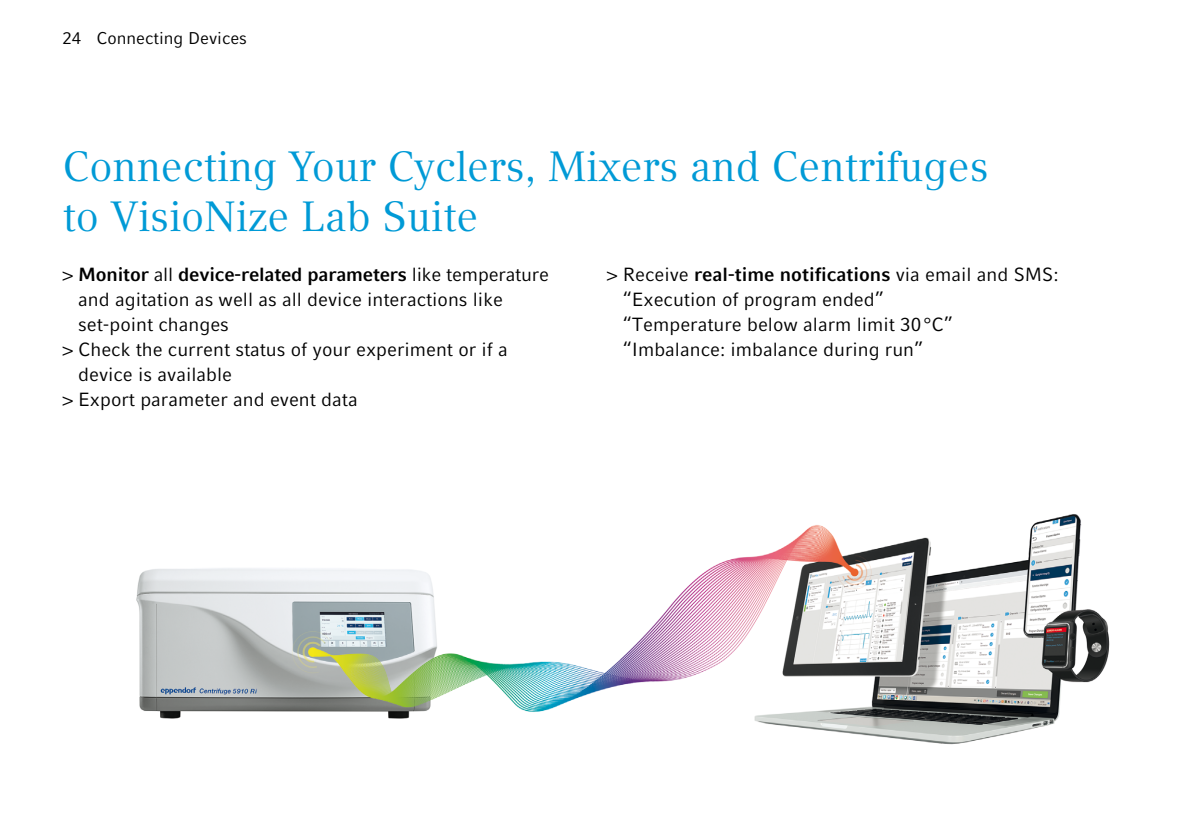
<style>
.page{position:relative;width:1191px;height:840px;background:#fff}
.page>*{position:absolute;margin:0;border:0;box-sizing:border-box;transform-origin:0 0}
.t1{font:42px/49.8px "Compatil Textfor Eppendorf";color:#009ad6}
.t2{font:19px/25px "Compatil Factfor Eppendorf";color:#000}
.t3{font:700 19px "Compatil Factfor Eppendorf";letter-spacing:-.01em;color:#000}
.t4{font:17px "Compatil Factfor Eppendorf";color:#000}
.s1{font-weight:400}
.s2{font-weight:700}
</style>
<div class="page">
<img style="left:136px;top:514px;width:974px;height:231px">
<p class="t4" style="left:62px;top:28px;width:186px">24 Connecting Devices</p>
<h1 class="t1" style="left:62px;top:142px;width:928px">Connecting Your Cyclers, Mixers and Centrifuges to VisioNize Lab Suite</h1>
<p class="t3" style="left:62px;top:263px;width:488px"><span class="s1">&gt;</span> Monitor <span class="s1">all</span> device-related parameters <span class="s1">like temperature</span></p>
<p class="t2" style="left:78px;top:287px;width:426px">and agitation as well as all device interactions like</p>
<p class="t2" style="left:78px;top:312px;width:152px">set-point changes</p>
<p class="t2" style="left:62px;top:336px;width:447px">&gt; Check the current status of your experiment or if a</p>
<p class="t2" style="left:78px;top:361px;width:155px">device is available</p>
<p class="t2" style="left:62px;top:386px;width:297px">&gt; Export parameter and event data</p>
<p class="t2" style="left:622px;top:262px;width:437px;text-indent:-16px">&gt; Receive <span class="s2">real-time notifications</span> via email and SMS: “Execution of program ended”<br>“Temperature below alarm limit 30 °C” “Imbalance: imbalance during run”</p>
</div>
